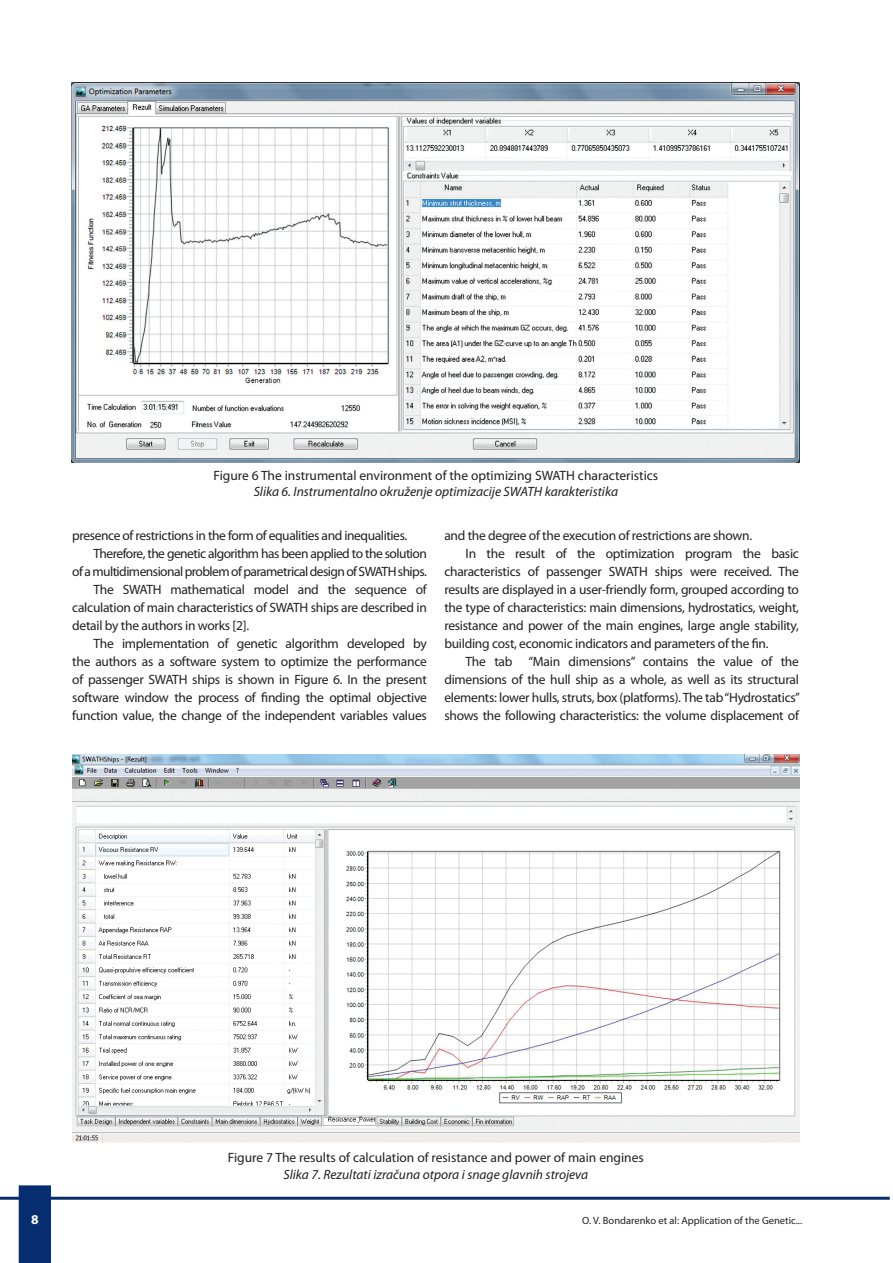
<style>
.page{position:relative;width:893px;height:1263px;background:#fff}
.page>*{position:absolute;margin:0;border:0;box-sizing:border-box;transform-origin:0 0}
.t1{font:13.5px "Myriad Pro";letter-spacing:-.02em;color:#231f20}
.t2{font:13.5px "Myriad Pro";color:#231f20}
.t3{font:13.5px "Myriad Pro";letter-spacing:-.04em;color:#231f20}
.t4{font:italic 13.5px "Myriad Pro";color:#231f20}
.t5{font:700 13.5px "Myriad Pro";color:#fff}
.t6{font:10.5px "Myriad Pro";color:#231f20}
</style>
<div class="page">
<hr style="left:0;top:1197px;width:890px;height:3px;background:#052d6f">
<div style="left:19px;top:1185px;width:32px;height:78px;background:#052d6f"></div>
<img style="left:72px;top:82px;width:727px;height:380px">
<img style="left:72px;top:754px;width:727px;height:388px">
<p class="t2" style="left:213px;top:467px;width:446px">Figure 6 The instrumental environment of the optimizing SWATH characteristics</p>
<p class="t4" style="left:254px;top:483px;width:366px">Slika 6. Instrumentalno okruženje optimizacije SWATH karakteristika</p>
<p class="t1" style="left:72px;top:527px;width:336px">presence of restrictions in the form of equalities and inequalities.</p>
<p class="t3" style="left:94px;top:545px;width:335px">Therefore, the genetic algorithm has been applied to the solution</p>
<p class="t3" style="left:72px;top:563px;width:356px">of a multidimensional problem of parametrical design of SWATH ships.</p>
<p class="t1" style="left:94px;top:581px;width:335px">The SWATH mathematical model and the sequence of</p>
<p class="t1" style="left:72px;top:599px;width:356px">calculation of main characteristics of SWATH ships are described in</p>
<p class="t1" style="left:72px;top:617px;width:178px">detail by the authors in works [2].</p>
<p class="t1" style="left:94px;top:635px;width:335px">The implementation of genetic algorithm developed by</p>
<p class="t1" style="left:72px;top:653px;width:356px">the authors as a software system to optimize the performance</p>
<p class="t1" style="left:72px;top:671px;width:356px">of passenger SWATH ships is shown in Figure 6. In the present</p>
<p class="t1" style="left:72px;top:689px;width:356px">software window the process of finding the optimal objective</p>
<p class="t1" style="left:72px;top:707px;width:356px">function value, the change of the independent variables values</p>
<p class="t1" style="left:444px;top:527px;width:309px">and the degree of the execution of restrictions are shown.</p>
<p class="t1" style="left:466px;top:545px;width:335px">In the result of the optimization program the basic</p>
<p class="t1" style="left:444px;top:563px;width:356px">characteristics of passenger SWATH ships were received. The</p>
<p class="t1" style="left:444px;top:581px;width:356px">results are displayed in a user-friendly form, grouped according to</p>
<p class="t1" style="left:444px;top:599px;width:356px">the type of characteristics: main dimensions, hydrostatics, weight,</p>
<p class="t1" style="left:444px;top:617px;width:356px">resistance and power of the main engines, large angle stability,</p>
<p class="t1" style="left:444px;top:635px;width:326px">building cost, economic indicators and parameters of the fin.</p>
<p class="t1" style="left:466px;top:653px;width:335px">The tab “Main dimensions” contains the value of the</p>
<p class="t1" style="left:444px;top:671px;width:356px">dimensions of the hull ship as a whole, as well as its structural</p>
<p class="t1" style="left:444px;top:689px;width:357px">elements: lower hulls, struts, box (platforms). The tab “Hydrostatics”</p>
<p class="t1" style="left:444px;top:707px;width:356px">shows the following characteristics: the volume displacement of</p>
<p class="t2" style="left:228px;top:1149px;width:417px">Figure 7 The results of calculation of resistance and power of main engines</p>
<p class="t4" style="left:283px;top:1166px;width:306px">Slika 7. Rezultati izračuna otpora i snage glavnih strojeva</p>
<p class="t5" style="left:31px;top:1210px;width:9px">8</p>
<p class="t6" style="left:582px;top:1214px;width:221px">O. V. Bondarenko et al: Application of the Genetic...</p>
</div>
